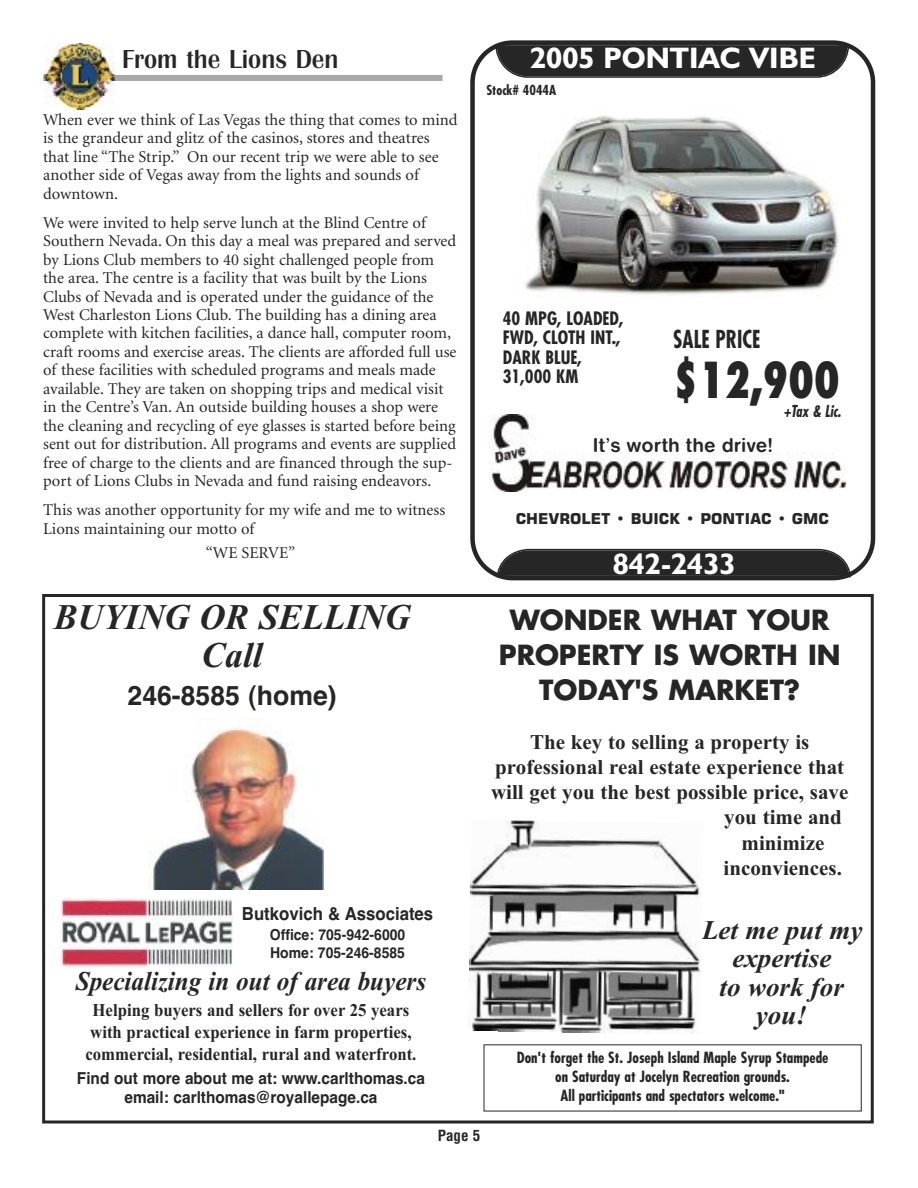
<style>
.page{position:relative;width:918px;height:1188px;background:#fff}
.page>*{position:absolute;margin:0;border:0;box-sizing:border-box;transform-origin:0 0}
.t1{font:800 condensed 48.15px "Futura";color:#272627;scale:.88 1}
.t2{font:italic 700 36px/37.5px "Times New Roman";color:#272627;text-align:center}
.t3{font:700 29.7px "Humanist 521 BT";color:#fff}
.t4{font:700 27px/35.2px "Futura";color:#272627;text-align:center}
.t5{font:italic 700 27px/28.5px "Times New Roman";color:#272627;text-align:center}
.t6{font:italic 700 27px "Times New Roman";color:#272627;scale:.93 1}
.t7{font:500 27px "Britannic T";color:#272627}
.t8{font:700 27px "Helvetica";color:#272627}
.t9{font:700 condensed 24.15px "Futura";color:#272627;scale:.88 1}
.t10{font:700 21px "Times New Roman";color:#272627}
.t11{font:21px "Nimbus Sans D Bold Ro 1";color:#272627}
.t12{font:700 18px/21.6px "Times New Roman";color:#272627;text-align:center;scale:.93 1}
.t13{font:700 condensed 18px/19.5px "Futura";color:#272627}
.t14{font:700 18px "Helvetica";color:#272627;scale:.93 1}
.t15{font:16.5px/18.5px "Minion";color:#272627}
.t16{font:700 16.5px/19.8px "Helvetica";color:#272627;text-align:center;scale:.93 1}
.t17{font:italic 700 condensed 16.05px "Futura";color:#272627;scale:.88 1}
.t18{font:700 condensed 15px/19px "Futura";color:#272627;text-align:center}
.t19{font:700 15px/18px "Helvetica";color:#272627;scale:.93 1}
.t20{font:700 15px "Square 721 BT";color:#272627}
.t21{font:700 condensed 15px "Helvetica";color:#272627}
.t22{font:700 condensed 13.5px "Futura";color:#272627}
</style>
<div class="page">
<div style="left:43px;top:75px;width:400px;height:6px;background:#a9a8a9"></div>
<img style="left:44px;top:43px;width:71px;height:66px">
<svg style="left:470px;top:40px;width:405px;height:540px"></svg>
<svg style="left:495px;top:44px;width:354px;height:34px;background:#333233"></svg>
<svg style="left:497px;top:549px;width:354px;height:28px;background:#313031"></svg>
<div style="left:501px;top:106px;width:343px;height:221px;background:#fff"></div>
<img style="left:525px;top:115px;width:315px;height:180px">
<img style="left:489px;top:415px;width:356px;height:76px">
<div style="left:42px;top:594px;width:832px;height:530px;border:3px solid #272627"></div>
<img style="left:61px;top:898px;width:171px;height:69px">
<img style="left:149px;top:719px;width:174px;height:171px">
<img style="left:468px;top:820px;width:233px;height:214px">
<h3 class="t7" style="left:122px;top:43px;width:218px">From the Lions Den</h3>
<h3 class="t3" style="left:530px;top:41px;width:287px">2005 PONTIAC VIBE</h3>
<p class="t15" style="left:43px;top:112px;width:416px">When ever we think of Las Vegas the thing that comes to mind is the grandeur and glitz of the casinos, stores and theatres that line “The Strip.” On our recent trip we were able to see another side of Vegas away from the lights and sounds of downtown.</p>
<p class="t15" style="left:43px;top:215px;width:415px">We were invited to help serve lunch at the Blind Centre of Southern Nevada. On this day a meal was prepared and served by Lions Club members to 40 sight challenged people from the area. The centre is a facility that was built by the Lions Clubs of Nevada and is operated under the guidance of the West Charleston Lions Club. The building has a dining area complete with kitchen facilities, a dance hall, computer room, craft rooms and exercise areas. The clients are afforded full use of these facilities with scheduled programs and meals made available. They are taken on shopping trips and medical visit in the Centre’s Van. An outside building houses a shop were the cleaning and recycling of eye glasses is started before being sent out for distribution. All programs and events are supplied free of charge to the clients and are financed through the sup&shy;port of Lions Clubs in Nevada and fund raising endeavors.</p>
<p class="t15" style="left:43px;top:502px;width:404px">This was another opportunity for my wife and me to witness<br>Lions maintaining our motto of</p>
<p class="t15" style="left:206px;top:545px;width:91px">“WE SERVE”</p>
<h2 class="t2" style="left:54px;top:598px;width:358px">BUYING OR SELLING<br>Call</h2>
<h3 class="t8" style="left:128px;top:680px;width:211px">246-8585 (home)</h3>
<p class="t14" style="left:242px;top:904px;width:207px">Butkovich &amp; Associates</p>
<p class="t19" style="left:270px;top:925px;width:147px">Office: 705-942-6000<br>Home: 705-246-8585</p>
<h3 class="t6" style="left:76px;top:965px;width:378px">Specializing in out of area buyers</h3>
<p class="t12" style="left:85px;top:999px;width:357px">Helping buyers and sellers for over 25 years with practical experience in farm properties, commercial, residential, rural and waterfront.</p>
<p class="t16" style="left:77px;top:1068px;width:376px">Find out more about me at: www.carlthomas.ca email: carlthomas@royallepage.ca</p>
<p class="t22" style="left:486px;top:84px;width:71px">Stock# 4044A</p>
<p class="t13" style="left:503px;top:310px;width:122px">40 MPG, LOADED,<br>FWD, CLOTH INT.,<br>DARK BLUE,<br>31,000 KM</p>
<h3 class="t9" style="left:673px;top:329px;width:101px">SALE PRICE</h3>
<h1 class="t1" style="left:673px;top:360px;width:191px">$12,900</h1>
<p class="t17" style="left:784px;top:404px;width:66px">+Tax &amp; Lic.</p>
<p class="t11" style="left:593px;top:433px;width:182px">It’s worth the drive!</p>
<p class="t20" style="left:516px;top:513px;width:315px">CHEVROLET • BUICK • PONTIAC • GMC</p>
<h3 class="t3" style="left:613px;top:546px;width:124px">842-2433</h3>
<h3 class="t4" style="left:499px;top:605px;width:343px">WONDER WHAT YOUR<br>PROPERTY IS WORTH IN<br>TODAY'S MARKET?</h3>
<p class="t10" style="left:530px;top:729px;width:281px">The key to selling a property is</p>
<p class="t10" style="left:495px;top:755px;width:350px">professional real estate experience that</p>
<p class="t10" style="left:491px;top:780px;width:359px">will get you the best possible price, save</p>
<p class="t10" style="left:724px;top:805px;width:119px">you time and</p>
<p class="t10" style="left:742px;top:830px;width:84px">minimize</p>
<p class="t10" style="left:724px;top:855px;width:120px">inconviences.</p>
<h3 class="t5" style="left:702px;top:915px;width:162px">Let me put my expertise<br>to work for you!</h3>
<p class="t18" style="left:517px;top:1049px;width:313px">Don't forget the St. Joseph Island Maple Syrup Stampede on Saturday at Jocelyn Recreation grounds.<br>All participants and spectators welcome."</p>
<p class="t21" style="left:438px;top:1127px;width:44px">Page 5</p>
</div>
